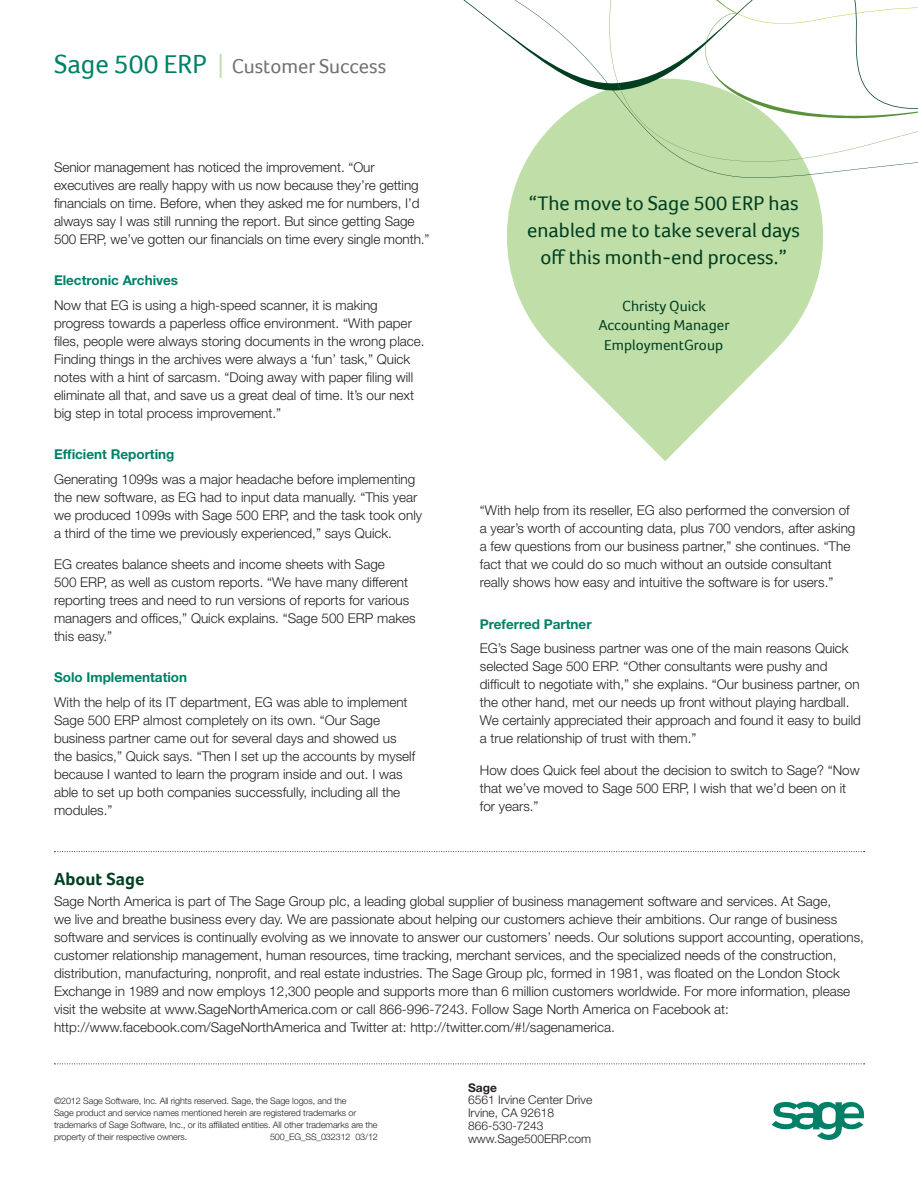
<style>
.page{position:relative;width:918px;height:1188px;background:#fff}
.page>*{position:absolute;margin:0;border:0;box-sizing:border-box;transform-origin:0 0}
.t1{font:20.55px/27px "Foco";color:#003e20;text-align:center}
.t2{font:20.55px "Foco";color:#717074}
.Challenge_Header{font:700 18px "Foco";color:#003e20}
.quote_attribution{font:15px "Foco";color:#003e20}
.Body{font:300 13.5px/18px "Helvetica Neue LT Std";color:#231f20}
.Subhead{font:700 13.5px "Helvetica Neue LT Std";color:#008066}
.SS_-_Address_body{font:300 12px "Helvetica Neue LT Std";color:#231f20}
.SS_-_Address_body-2{font:700 12px "Helvetica Neue LT Std";color:#231f20}
.Copyright{font:300 9px/12px "Helvetica Neue LT Std";letter-spacing:-.01em;color:#231f20}
.s1{font-size:27px;color:#008066}
.s2{font-family:"Helvetica Neue LT Std";font-weight:300;font-size:33.6px;color:#c0dea8}
</style>
<div class="page">
<svg style="left:507px;top:189px;width:316px;height:272px;fill:#c0dea8"></svg>
<svg style="left:463px;top:0;width:455px;height:189px"></svg>
<svg style="left:772px;top:1102px;width:92px;height:38px"></svg>
<svg style="left:54px;top:1064px;width:811px;height:1px"></svg>
<svg style="left:54px;top:851px;width:811px;height:1px"></svg>
<p class="t2" style="left:54px;top:54px;width:334px"><span class="s1">Sage 500 ERP</span> <span class="s2">I</span> Customer Success</p>
<p class="Body" style="left:54px;top:158px;width:377px">Senior management has noticed the improvement. “Our executives are really happy with us now because they’re getting financials on time. Before, when they asked me for numbers, I’d always say I was still running the report. But since getting Sage 500 ERP, we’ve gotten our financials on time every single month.”</p>
<p class="Subhead" style="left:54px;top:272px;width:126px">Electronic Archives</p>
<p class="Body" style="left:54px;top:296px;width:372px">Now that EG is using a high-speed scanner, it is making progress towards a paperless office environment. “With paper files, people were always storing documents in the wrong place.<br>Finding things in the archives were always a ‘fun’ task,” Quick notes with a hint of sarcasm. “Doing away with paper filing will eliminate all that, and save us a great deal of time. It’s our next big step in total process improvement.”</p>
<p class="Subhead" style="left:54px;top:446px;width:122px">Efficient Reporting</p>
<p class="Body" style="left:54px;top:470px;width:370px">Generating 1099s was a major headache before implementing the new software, as EG had to input data manually. “This year we produced 1099s with Sage 500 ERP, and the task took only a third of the time we previously experienced,” says Quick.</p>
<p class="Body" style="left:54px;top:555px;width:363px">EG creates balance sheets and income sheets with Sage<br>500 ERP, as well as custom reports. “We have many different reporting trees and need to run versions of reports for various managers and offices,” Quick explains. “Sage 500 ERP makes this easy.”</p>
<p class="Subhead" style="left:54px;top:669px;width:135px">Solo Implementation</p>
<p class="Body" style="left:54px;top:693px;width:363px">With the help of its IT department, EG was able to implement Sage 500 ERP almost completely on its own. “Our Sage business partner came out for several days and showed us the basics,” Quick says. “Then I set up the accounts by myself because I wanted to learn the program inside and out. I was able to set up both companies successfully, including all the modules.”</p>
<p class="t1" style="left:527px;top:190px;width:274px">“The move to Sage 500 ERP has enabled me to take several days off this month-end process.”</p>
<p class="quote_attribution" style="left:622px;top:297px;width:85px">Christy Quick</p>
<p class="quote_attribution" style="left:598px;top:317px;width:133px">Accounting Manager</p>
<p class="quote_attribution" style="left:604px;top:336px;width:120px">EmploymentGroup</p>
<p class="Body" style="left:480px;top:501px;width:377px">“With help from its reseller, EG also performed the conversion of a year’s worth of accounting data, plus 700 vendors, after asking a few questions from our business partner,” she continues. “The fact that we could do so much without an outside consultant really shows how easy and intuitive the software is for users.”</p>
<p class="Subhead" style="left:480px;top:615px;width:113px">Preferred Partner</p>
<p class="Body" style="left:480px;top:639px;width:383px">EG’s Sage business partner was one of the main reasons Quick selected Sage 500 ERP. “Other consultants were pushy and difficult to negotiate with,” she explains. “Our business partner, on the other hand, met our needs up front without playing hardball.<br>We certainly appreciated their approach and found it easy to build a true relationship of trust with them.”</p>
<p class="Body" style="left:480px;top:761px;width:381px">How does Quick feel about the decision to switch to Sage? “Now that we’ve moved to Sage 500 ERP, I wish that we’d been on it for years.”</p>
<p class="Challenge_Header" style="left:54px;top:868px;width:92px">About Sage</p>
<p class="Body" style="left:54px;top:892px;width:811px">Sage North America is part of The Sage Group plc, a leading global supplier of business management software and services. At Sage,<br>we live and breathe business every day. We are passionate about helping our customers achieve their ambitions. Our range of business software and services is continually evolving as we innovate to answer our customers’ needs. Our solutions support accounting, operations, customer relationship management, human resources, time tracking, merchant services, and the specialized needs of the construction, distribution, manufacturing, nonprofit, and real estate industries. The Sage Group plc, formed in 1981, was floated on the London Stock Exchange in 1989 and now employs 12,300 people and supports more than 6 million customers worldwide. For more information, please visit the website at www.SageNorthAmerica.com or call 866-996-7243. Follow Sage North America on Facebook at: http://www.facebook.com/SageNorthAmerica and Twitter at: http://twitter.com/#!/sagenamerica.</p>
<p class="Copyright" style="left:54px;top:1095px;width:325px">©2012 Sage Software, Inc. All rights reserved. Sage, the Sage logos, and the<br>Sage product and service names mentioned herein are registered trademarks or trademarks of Sage Software, Inc., or its affiliated entities. All other trademarks are the property of their respective owners.</p>
<p class="Copyright" style="left:270px;top:1131px;width:109px">500_EG_SS_032312 03/12</p>
<p class="SS_-_Address_body-2" style="left:468px;top:1080px;width:30px">Sage</p>
<p class="SS_-_Address_body" style="left:468px;top:1093px;width:126px">6561 Irvine Center Drive</p>
<p class="SS_-_Address_body" style="left:468px;top:1106px;width:88px">Irvine, CA 92618</p>
<p class="SS_-_Address_body" style="left:468px;top:1118px;width:77px">866-530-7243</p>
<p class="SS_-_Address_body" style="left:468px;top:1131px;width:125px">www.Sage500ERP.com</p>
</div>
